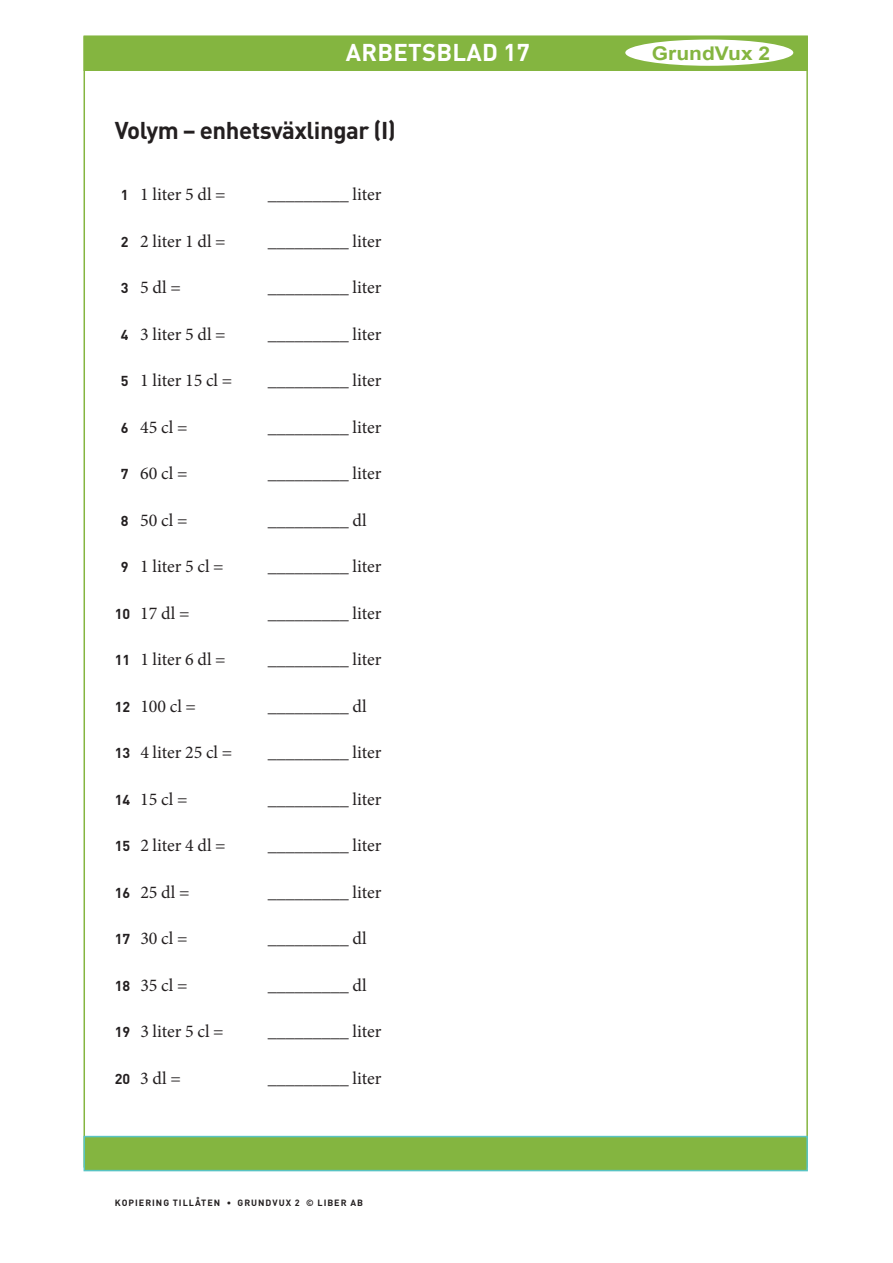
<style>
.page{position:relative;width:893px;height:1263px;background:#fff}
.page>*{position:absolute;margin:0;border:0;box-sizing:border-box;transform-origin:0 0}
.R_OH{font:700 24px "DIN Pro";letter-spacing:-.02em;color:#231f20}
.R_Kopiera2{font:700 24px "DIN Pro";letter-spacing:.01em;color:#fff}
.t1{font:700 18.9px "Arial";color:#84b540;scale:1.11 1}
.Uppgifter{font:18px "Minion Pro";color:#231f20}
.Pagina_V{font:700 9px "DIN Pro";letter-spacing:.11em;color:#231f20}
.s1{font-family:"DIN Pro";font-weight:700;font-size:14.25px}
</style>
<div class="page">
<div style="left:84px;top:36px;width:723px;height:34px;background:#84b540"></div>
<div style="left:84px;top:35px;width:724px;height:36px;border:2px solid #84b540"></div>
<div style="left:84px;top:1136px;width:723px;height:34px;background:#84b540"></div>
<div style="left:84px;top:1136px;width:724px;height:35px;border:2px solid #59c4c3"></div>
<div style="left:625px;top:40px;width:168px;height:26px;background:#fff;border-radius:50%"></div>
<p class="R_Kopiera2" style="left:346px;top:36px;width:185px">ARBETSBLAD 17</p>
<p class="R_OH" style="left:115px;top:114px;width:283px">Volym – enhetsväxlingar (I)</p>
<p class="Uppgifter" style="left:121px;top:182px;width:106px"><span class="s1">1</span> 1 liter 5 dl =</p>
<p class="Uppgifter" style="left:268px;top:182px;width:115px">_________ liter</p>
<p class="Uppgifter" style="left:121px;top:229px;width:106px"><span class="s1">2</span> 2 liter 1 dl =</p>
<p class="Uppgifter" style="left:268px;top:229px;width:115px">_________ liter</p>
<p class="Uppgifter" style="left:121px;top:275px;width:62px"><span class="s1">3</span> 5 dl =</p>
<p class="Uppgifter" style="left:268px;top:275px;width:115px">_________ liter</p>
<p class="Uppgifter" style="left:121px;top:322px;width:106px"><span class="s1">4</span> 3 liter 5 dl =</p>
<p class="Uppgifter" style="left:268px;top:322px;width:115px">_________ liter</p>
<p class="Uppgifter" style="left:121px;top:368px;width:113px"><span class="s1">5</span> 1 liter 15 cl =</p>
<p class="Uppgifter" style="left:268px;top:368px;width:115px">_________ liter</p>
<p class="Uppgifter" style="left:121px;top:415px;width:68px"><span class="s1">6</span> 45 cl =</p>
<p class="Uppgifter" style="left:268px;top:415px;width:115px">_________ liter</p>
<p class="Uppgifter" style="left:121px;top:461px;width:68px"><span class="s1">7</span> 60 cl =</p>
<p class="Uppgifter" style="left:268px;top:461px;width:115px">_________ liter</p>
<p class="Uppgifter" style="left:121px;top:508px;width:68px"><span class="s1">8</span> 50 cl =</p>
<p class="Uppgifter" style="left:268px;top:508px;width:100px">_________ dl</p>
<p class="Uppgifter" style="left:121px;top:554px;width:104px"><span class="s1">9</span> 1 liter 5 cl =</p>
<p class="Uppgifter" style="left:268px;top:554px;width:115px">_________ liter</p>
<p class="Uppgifter" style="left:115px;top:601px;width:76px"><span class="s1">10</span> 17 dl =</p>
<p class="Uppgifter" style="left:268px;top:601px;width:115px">_________ liter</p>
<p class="Uppgifter" style="left:115px;top:647px;width:112px"><span class="s1">11</span> 1 liter 6 dl =</p>
<p class="Uppgifter" style="left:268px;top:647px;width:115px">_________ liter</p>
<p class="Uppgifter" style="left:115px;top:694px;width:83px"><span class="s1">12</span> 100 cl =</p>
<p class="Uppgifter" style="left:268px;top:694px;width:100px">_________ dl</p>
<p class="Uppgifter" style="left:115px;top:740px;width:119px"><span class="s1">13</span> 4 liter 25 cl =</p>
<p class="Uppgifter" style="left:268px;top:740px;width:115px">_________ liter</p>
<p class="Uppgifter" style="left:115px;top:787px;width:74px"><span class="s1">14</span> 15 cl =</p>
<p class="Uppgifter" style="left:268px;top:787px;width:115px">_________ liter</p>
<p class="Uppgifter" style="left:115px;top:833px;width:112px"><span class="s1">15</span> 2 liter 4 dl =</p>
<p class="Uppgifter" style="left:268px;top:833px;width:115px">_________ liter</p>
<p class="Uppgifter" style="left:115px;top:880px;width:76px"><span class="s1">16</span> 25 dl =</p>
<p class="Uppgifter" style="left:268px;top:880px;width:115px">_________ liter</p>
<p class="Uppgifter" style="left:115px;top:926px;width:74px"><span class="s1">17</span> 30 cl =</p>
<p class="Uppgifter" style="left:268px;top:926px;width:100px">_________ dl</p>
<p class="Uppgifter" style="left:115px;top:973px;width:74px"><span class="s1">18</span> 35 cl =</p>
<p class="Uppgifter" style="left:268px;top:973px;width:100px">_________ dl</p>
<p class="Uppgifter" style="left:115px;top:1019px;width:110px"><span class="s1">19</span> 3 liter 5 cl =</p>
<p class="Uppgifter" style="left:268px;top:1019px;width:115px">_________ liter</p>
<p class="Uppgifter" style="left:115px;top:1066px;width:68px"><span class="s1">20</span> 3 dl =</p>
<p class="Uppgifter" style="left:268px;top:1066px;width:115px">_________ liter</p>
<p class="Pagina_V" style="left:115px;top:1196px;width:250px">KOPIERING TILLÅTEN • GRUNDVUX 2 © LIBER AB</p>
<p class="Pagina_V" style="left:115px;top:1201px;width:83px">HEJ © LIBER AB</p>
<p class="t1" style="left:652px;top:40px;width:108px">GrundVux 2</p>
</div>
